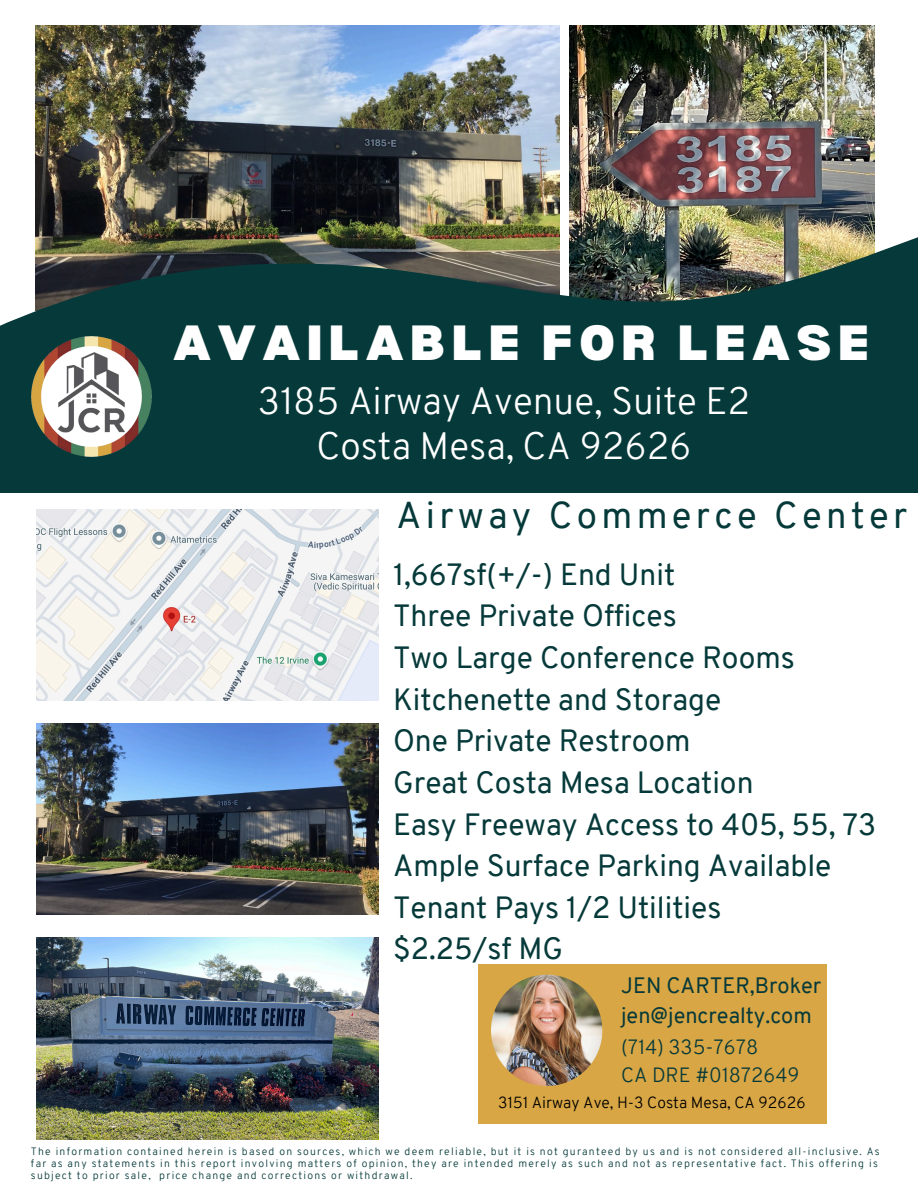
<style>
.page{position:relative;width:918px;height:1188px;background:#fff}
.page>*{position:absolute;margin:0;border:0;box-sizing:border-box;transform-origin:0 0}
.t1{font:900 48.3px "Bernoru";letter-spacing:.13em;color:#fff}
.t2{font:300 37.2px/45px "Overpass";color:#fff;text-align:center}
.t3{font:36.45px "Overpass";letter-spacing:.12em;color:#063939}
.t4{font:30px/41.5px "Overpass";color:#063939}
.t5{font:21.75px/30.3px "Overpass";color:#063939}
.t6{font:300 20.1px/28.2px "Overpass";color:#063939}
.t7{font:300 15.75px "Overpass";color:#000}
.t8{font:300 10.5px/12.1px "Overpass";letter-spacing:.12em;color:#063939}
</style>
<div class="page">
<img style="left:36px;top:25px;width:524px;height:122px">
<img style="left:37px;top:724px;width:342px;height:191px">
<img style="left:569px;top:25px;width:305px;height:122px">
<img style="left:0;top:147px;width:918px;height:346px">
<div style="left:0;top:329px;width:918px;height:163px;background:#063939"></div>
<img style="left:36px;top:938px;width:342px;height:201px">
<img style="left:31px;top:336px;width:121px;height:121px">
<img style="left:37px;top:510px;width:342px;height:191px">
<div style="left:478px;top:964px;width:348px;height:160px;background:#d8a644"></div>
<img style="left:491px;top:975px;width:111px;height:111px;border-radius:50%">
<p class="t1" style="left:173px;top:315px;width:697px">AVAILABLE FOR LEASE</p>
<h1 class="t2" style="left:258px;top:382px;width:494px">3185 Airway Avenue, Suite E2<br>Costa Mesa, CA 92626</h1>
<h2 class="t3" style="left:397px;top:500px;width:512px">Airway Commerce Center</h2>
<h2 class="t4" style="left:393px;top:557px;width:485px">1,667sf(+/-) End Unit<br>Three Private Offices<br>Two Large Conference Rooms<br>Kitchenette and Storage<br>One Private Restroom<br>Great Costa Mesa Location<br>Easy Freeway Access to 405, 55, 73<br>Ample Surface Parking Available<br>Tenant Pays 1/2 Utilities<br>$2.25/sf MG</h2>
<h5 class="t5" style="left:621px;top:972px;width:202px">JEN CARTER,Broker jen@jencrealty.com</h5>
<p class="t6" style="left:621px;top:1035px;width:180px">(714) 335-7678<br>CA DRE #01872649</p>
<h3 class="t7" style="left:498px;top:1096px;width:309px">3151 Airway Ave, H-3 Costa Mesa, CA 92626</h3>
<h4 class="t8" style="left:31px;top:1146px;width:850px">The information contained herein is based on sources, which we deem reliable, but it is not guranteed by us and is not considered all-inclusive. As far as any statements in this report involving matters of opinion, they are intended merely as such and not as representative fact. This offering is subject to prior sale, price change and corrections or withdrawal.</h4>
</div>
